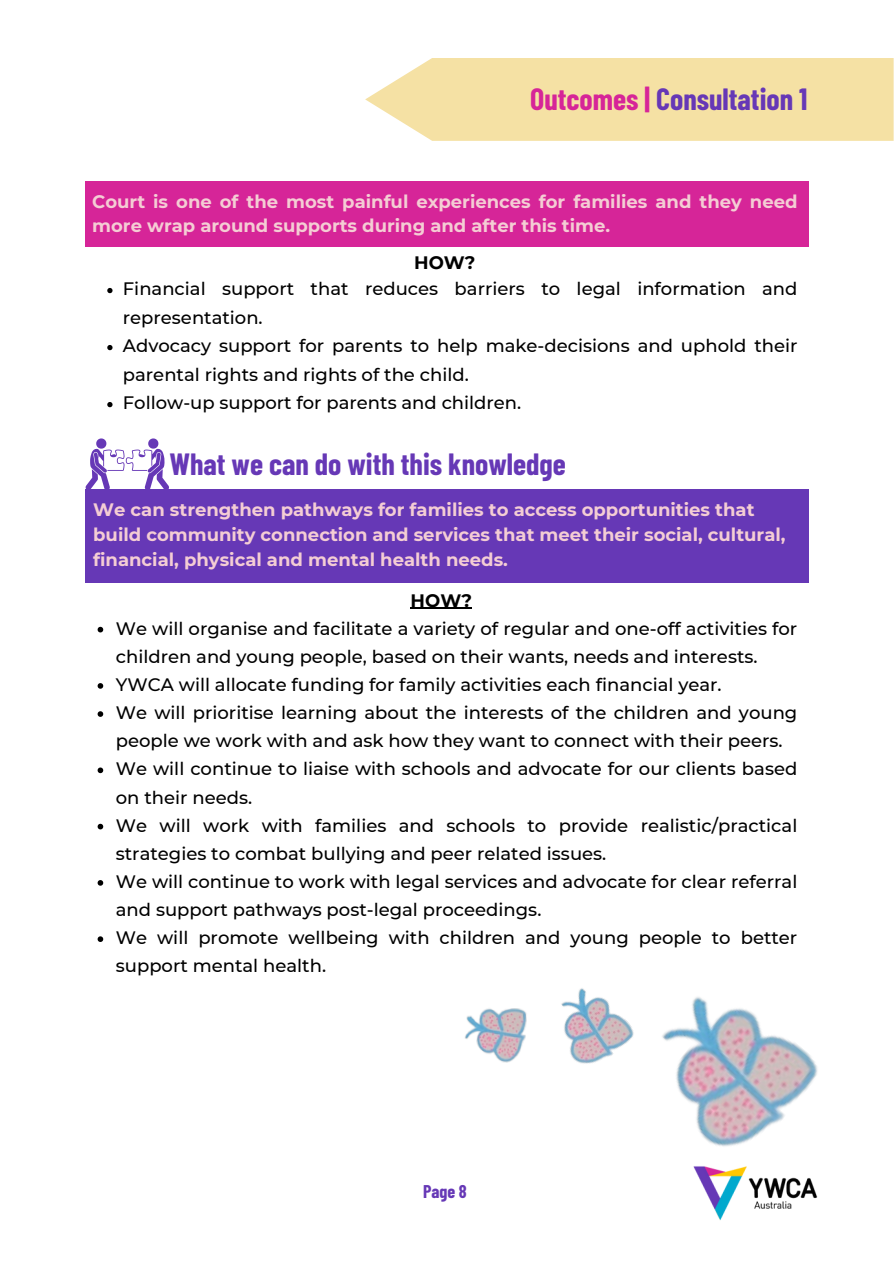
<style>
.page{position:relative;width:894px;height:1264px;background:#fff}
.page>*{position:absolute;margin:0;border:0;box-sizing:border-box;transform-origin:0 0}
.t1{font:700 30px "Barlow Condensed";color:#6638b6}
.t2{font:500 18px/28.2px "Montserrat";color:#000}
.t3{font:700 18px/24.8px "Montserrat";color:#f4cdd4}
.t4{font:700 18px "Montserrat";color:#000}
.t5{font:700 18px "Barlow Condensed";color:#6638b6}
.s1{color:#d62598}
</style>
<div class="page">
<img style="left:714px;top:1209px;width:12px;height:11px">
<svg style="left:365px;top:58px;width:528px;height:83px;background:#f5e2aa"></svg>
<div style="left:85px;top:182px;width:723px;height:65px;background:#d62598"></div>
<svg style="left:107px;top:288px;width:5px;height:5px"></svg>
<svg style="left:107px;top:345px;width:5px;height:5px"></svg>
<svg style="left:107px;top:402px;width:5px;height:5px"></svg>
<div style="left:85px;top:489px;width:723px;height:94px;background:#6638b6"></div>
<hr style="left:410px;top:607px;width:62px;height:2px;background:#000">
<svg style="left:98px;top:627px;width:5px;height:5px"></svg>
<svg style="left:98px;top:683px;width:5px;height:5px"></svg>
<svg style="left:98px;top:711px;width:5px;height:6px"></svg>
<svg style="left:98px;top:767px;width:5px;height:6px"></svg>
<svg style="left:98px;top:823px;width:5px;height:6px"></svg>
<svg style="left:98px;top:880px;width:5px;height:5px"></svg>
<svg style="left:98px;top:936px;width:5px;height:6px"></svg>
<svg style="left:85px;top:438px;width:84px;height:51px"></svg>
<img style="left:667px;top:997px;width:151px;height:212px">
<img style="left:561px;top:988px;width:106px;height:76px">
<img style="left:465px;top:1008px;width:62px;height:55px">
<p class="t1" style="left:530px;top:80px;width:278px"><span class="s1">Outcomes |</span> Consultation 1</p>
<h1 class="t3" style="left:92px;top:189px;width:706px">Court is one of the most painful experiences for families and they need more wrap around supports during and after this time.</h1>
<h3 class="t4" style="left:414px;top:252px;width:63px">HOW?</h3>
<h2 class="t2" style="left:123px;top:275px;width:676px">Financial support that reduces barriers to legal information and representation.</h2>
<p class="t2" style="left:123px;top:332px;width:676px">Advocacy support for parents to help make-decisions and uphold their parental rights and rights of the child.</p>
<p class="t2" style="left:123px;top:389px;width:400px">Follow-up support for parents and children.</p>
<p class="t1" style="left:169px;top:445px;width:398px">What we can do with this knowledge</p>
<p class="t3" style="left:93px;top:497px;width:693px">We can strengthen pathways for families to access opportunities that build community connection and services that meet their social, cultural, financial, physical and mental health needs.</p>
<h1 class="t4" style="left:410px;top:589px;width:63px">HOW?</h1>
<h3 class="t2" style="left:116px;top:614px;width:682px">We will organise and facilitate a variety of regular and one-off activities for children and young people, based on their wants, needs and interests.</h3>
<h2 class="t2" style="left:116px;top:670px;width:607px">YWCA will allocate funding for family activities each financial year.</h2>
<p class="t2" style="left:116px;top:698px;width:682px">We will prioritise learning about the interests of the children and young people we work with and ask how they want to connect with their peers.</p>
<p class="t2" style="left:116px;top:754px;width:682px">We will continue to liaise with schools and advocate for our clients based on their needs.</p>
<p class="t2" style="left:116px;top:811px;width:682px">We will work with families and schools to provide realistic/practical strategies to combat bullying and peer related issues.</p>
<p class="t2" style="left:116px;top:867px;width:682px">We will continue to work with legal services and advocate for clear referral and support pathways post-legal proceedings.</p>
<p class="t2" style="left:116px;top:923px;width:682px">We will promote wellbeing with children and young people to better support mental health.</p>
<p class="t5" style="left:423px;top:1180px;width:45px">Page 8</p>
</div>
